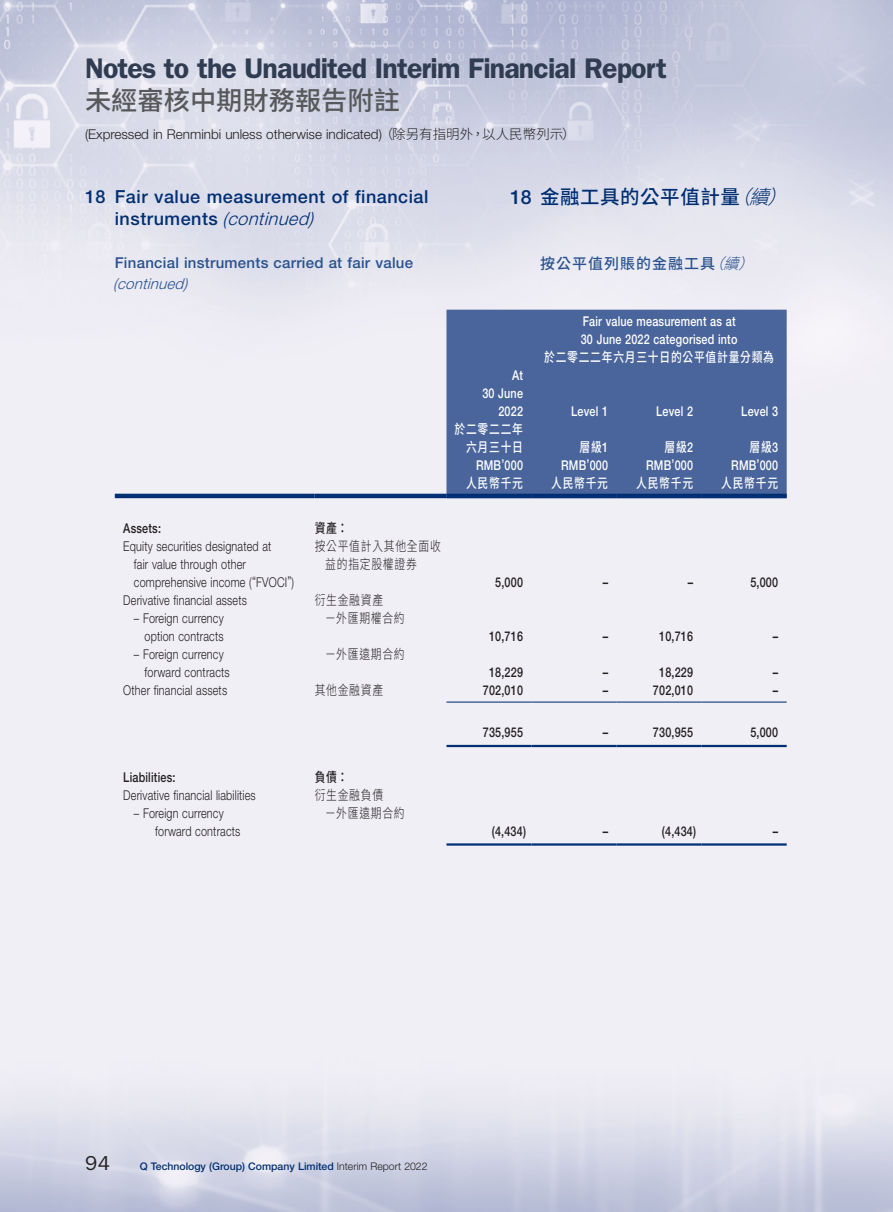
<style>
.page{position:relative;width:893px;height:1212px;background:#fff}
.page>*{position:absolute;margin:0;border:0;box-sizing:border-box;transform-origin:0 0}
.t1{font:600 28.5px "ITC Franklin Gothic Std";letter-spacing:-.03em;color:#303c52}
.t2{font:500 26.25px "Source Han Sans TC";color:#57585a}
.t3{font:20.25px "ITC Franklin Gothic Std";color:#231f20}
.C_Heading_1{font:500 19.5px "Source Han Sans TC";letter-spacing:.03em;color:#002f73}
.Heading_1{font:500 18px/22.5px "Helvetica Neue LT Std";letter-spacing:.03em;color:#002f73}
.Heading_2{font:500 15px/21px "Helvetica Neue LT Std";letter-spacing:.02em;color:#29528e}
.C_Heading_2{font:500 15px "Source Han Sans TC";letter-spacing:.07em;color:#29528e}
.Body_Text{font:300 13.5px/18px "Helvetica Neue LT Std";letter-spacing:.02em;color:#231f20;scale:.8 1}
.Body_Text-2{font:500 13.5px "Helvetica Neue LT Std";letter-spacing:.02em;color:#231f20;scale:.8 1}
.Body_Text-3{font:500 13.5px "Helvetica Neue LT Std";letter-spacing:.02em;color:#fff;scale:.8 1}
.Body_Text-4{font:300 13.5px "Helvetica Neue LT Std";color:#231f20}
.Body_Text-5{font:500 13.5px "Source Han Sans TC";letter-spacing:.07em;color:#fff;scale:.8 1}
.Body_Text-6{font:300 13.5px/18px "Source Han Sans TC";letter-spacing:.07em;color:#231f20;scale:.8 1}
.Body_Text-7{font:500 13.5px "Source Han Sans TC";color:#231f20;scale:.8 1}
.t4{font:500 10.5px "Helvetica Neue LT Std";color:#002f73}
.s1{font-family:"Source Han Sans TC"}
.s2{font-weight:300;font-style:italic}
.s3{font-family:"Helvetica Neue LT Std"}
.s4{font-weight:300;color:#231f20}
</style>
<div class="page">
<img style="left:0;top:0;width:893px;height:1212px">
<div style="left:446px;top:310px;width:341px;height:184px;background:#4a659c"></div>
<hr style="left:115px;top:494px;width:200px;height:4px;background:#002f73">
<hr style="left:315px;top:494px;width:131px;height:4px;background:#002f73">
<hr style="left:446px;top:494px;width:85px;height:4px;background:#002f73">
<hr style="left:531px;top:494px;width:86px;height:4px;background:#002f73">
<hr style="left:617px;top:494px;width:85px;height:4px;background:#002f73">
<hr style="left:702px;top:494px;width:85px;height:4px;background:#002f73">
<hr style="left:446px;top:701px;width:85px;height:2px;background:#002f73">
<hr style="left:531px;top:701px;width:86px;height:2px;background:#002f73">
<hr style="left:617px;top:701px;width:85px;height:2px;background:#002f73">
<hr style="left:702px;top:701px;width:85px;height:2px;background:#002f73">
<hr style="left:446px;top:745px;width:85px;height:2px;background:#002f73">
<hr style="left:531px;top:745px;width:86px;height:2px;background:#002f73">
<hr style="left:617px;top:745px;width:85px;height:2px;background:#002f73">
<hr style="left:702px;top:745px;width:85px;height:2px;background:#002f73">
<hr style="left:446px;top:843px;width:85px;height:3px;background:#002f73">
<hr style="left:531px;top:843px;width:86px;height:3px;background:#002f73">
<hr style="left:617px;top:843px;width:85px;height:3px;background:#002f73">
<hr style="left:702px;top:843px;width:85px;height:3px;background:#002f73">
<h1 class="t1" style="left:85px;top:52px;width:583px">Notes to the Unaudited Interim Financial Report</h1>
<h2 class="t2" style="left:85px;top:86px;width:316px">未經審核中期財務報告附註</h2>
<p class="Body_Text-4" style="left:85px;top:126px;width:492px">(Expressed in Renminbi unless otherwise indicated) <span class="s1">（除另有指明外，以人民幣列示）</span></p>
<p class="Heading_1" style="left:115px;top:185px;width:315px;text-indent:-30px">18 Fair value measurement of financial i n s t r u m e n t s <span class="s2">(continued)</span></p>
<p class="Heading_2" style="left:113px;top:252px;width:301px">Financial instruments carried at fair value <span class="s2">(continued)</span></p>
<p class="Body_Text-2" style="left:123px;top:520px;width:49px">Assets:</p>
<p class="Body_Text-7" style="left:315px;top:520px;width:43px">資產：</p>
<p class="Body_Text" style="left:134px;top:536px;width:202px;text-indent:-11px">Equity securities designated at<br>fair value through other comprehensive income (“FVOCI”)</p>
<p class="Body_Text-6" style="left:325px;top:537px;width:146px;text-indent:-11px">按公平值計入其他全面收益的指定股權證券</p>
<p class="Body_Text" style="left:123px;top:590px;width:156px">Derivative financial assets</p>
<p class="Body_Text-6" style="left:315px;top:591px;width:87px">衍生金融資產</p>
<p class="Body_Text" style="left:134px;top:608px;width:114px;text-align:right">– Foreign currency option contracts</p>
<p class="Body_Text-6" style="left:325px;top:609px;width:101px">－外匯期權合約</p>
<p class="Body_Text" style="left:145px;top:644px;width:108px;text-indent:-11px">– Foreign currency forward contracts</p>
<p class="Body_Text-6" style="left:325px;top:645px;width:101px">－外匯遠期合約</p>
<p class="C_Heading_1" style="left:510px;top:186px;width:293px"><span class="s3">18</span> 金融工具的公平值計量<span class="s2">（續）</span></p>
<p class="C_Heading_2" style="left:540px;top:255px;width:226px">按公平值列賬的金融工具<span class="s2">（續）</span></p>
<p class="Body_Text-3" style="left:583px;top:313px;width:193px">Fair value measurement as at</p>
<p class="Body_Text-3" style="left:581px;top:331px;width:197px">30 June 2022 categorised into</p>
<p class="Body_Text-5" style="left:544px;top:349px;width:289px">於二零二二年六月三十日的公平值計量分類為</p>
<p class="Body_Text-3" style="left:512px;top:367px;width:15px">At</p>
<p class="Body_Text-3" style="left:482px;top:385px;width:52px">30 June</p>
<p class="Body_Text-3" style="left:498px;top:403px;width:32px">2022</p>
<p class="Body_Text-3" style="left:571px;top:403px;width:48px">Level 1</p>
<p class="Body_Text-3" style="left:656px;top:403px;width:48px">Level 2</p>
<p class="Body_Text-3" style="left:741px;top:403px;width:48px">Level 3</p>
<p class="Body_Text-5" style="left:455px;top:421px;width:87px">於二零二二年</p>
<p class="Body_Text-5" style="left:466px;top:439px;width:73px">六月三十日</p>
<p class="Body_Text-5" style="left:580px;top:439px;width:37px">層級<span class="s3">1</span></p>
<p class="Body_Text-5" style="left:665px;top:439px;width:37px">層級<span class="s3">2</span></p>
<p class="Body_Text-5" style="left:750px;top:439px;width:37px">層級<span class="s3">3</span></p>
<p class="Body_Text-3" style="left:476px;top:457px;width:60px">RMB’000</p>
<p class="Body_Text-3" style="left:561px;top:457px;width:60px">RMB’000</p>
<p class="Body_Text-3" style="left:646px;top:457px;width:60px">RMB’000</p>
<p class="Body_Text-3" style="left:731px;top:457px;width:60px">RMB’000</p>
<p class="Body_Text-5" style="left:466px;top:475px;width:73px">人民幣千元</p>
<p class="Body_Text-5" style="left:551px;top:475px;width:73px">人民幣千元</p>
<p class="Body_Text-5" style="left:636px;top:475px;width:73px">人民幣千元</p>
<p class="Body_Text-5" style="left:721px;top:475px;width:73px">人民幣千元</p>
<p class="Body_Text-2" style="left:495px;top:574px;width:36px">5,000</p>
<p class="Body_Text-2" style="left:603px;top:574px;width:8px">–</p>
<p class="Body_Text-2" style="left:688px;top:574px;width:8px">–</p>
<p class="Body_Text-2" style="left:750px;top:574px;width:36px">5,000</p>
<p class="Body_Text-2" style="left:489px;top:628px;width:44px">10,716</p>
<p class="Body_Text-2" style="left:603px;top:628px;width:8px">–</p>
<p class="Body_Text-2" style="left:659px;top:628px;width:44px">10,716</p>
<p class="Body_Text-2" style="left:773px;top:628px;width:8px">–</p>
<p class="Body_Text-2" style="left:489px;top:664px;width:44px">18,229</p>
<p class="Body_Text-2" style="left:603px;top:664px;width:8px">–</p>
<p class="Body_Text-2" style="left:659px;top:664px;width:44px">18,229</p>
<p class="Body_Text-2" style="left:773px;top:664px;width:8px">–</p>
<p class="Body_Text" style="left:123px;top:680px;width:131px">Other financial assets</p>
<p class="Body_Text-6" style="left:315px;top:681px;width:87px">其他金融資產</p>
<p class="Body_Text-2" style="left:483px;top:682px;width:52px">702,010</p>
<p class="Body_Text-2" style="left:603px;top:682px;width:8px">–</p>
<p class="Body_Text-2" style="left:653px;top:682px;width:52px">702,010</p>
<p class="Body_Text-2" style="left:773px;top:682px;width:8px">–</p>
<p class="Body_Text-2" style="left:483px;top:724px;width:52px">735,955</p>
<p class="Body_Text-2" style="left:603px;top:724px;width:8px">–</p>
<p class="Body_Text-2" style="left:653px;top:724px;width:52px">730,955</p>
<p class="Body_Text-2" style="left:750px;top:724px;width:36px">5,000</p>
<p class="Body_Text-2" style="left:123px;top:769px;width:67px">Liabilities:</p>
<p class="Body_Text-7" style="left:315px;top:769px;width:43px">負債：</p>
<p class="Body_Text" style="left:123px;top:785px;width:167px">Derivative financial liabilities</p>
<p class="Body_Text-6" style="left:315px;top:786px;width:87px">衍生金融負債</p>
<p class="Body_Text" style="left:155px;top:803px;width:108px;text-indent:-21px">– Foreign currency forward contracts</p>
<p class="Body_Text-6" style="left:325px;top:804px;width:101px">－外匯遠期合約</p>
<p class="Body_Text-2" style="left:492px;top:823px;width:44px">(4,434)</p>
<p class="Body_Text-2" style="left:603px;top:823px;width:8px">–</p>
<p class="Body_Text-2" style="left:662px;top:823px;width:44px">(4,434)</p>
<p class="Body_Text-2" style="left:773px;top:823px;width:8px">–</p>
<h3 class="t3" style="left:85px;top:1151px;width:26px">94</h3>
<p class="t4" style="left:140px;top:1160px;width:289px">Q Technology (Group) Company Limited <span class="s4">Interim Report 2022</span></p>
</div>
